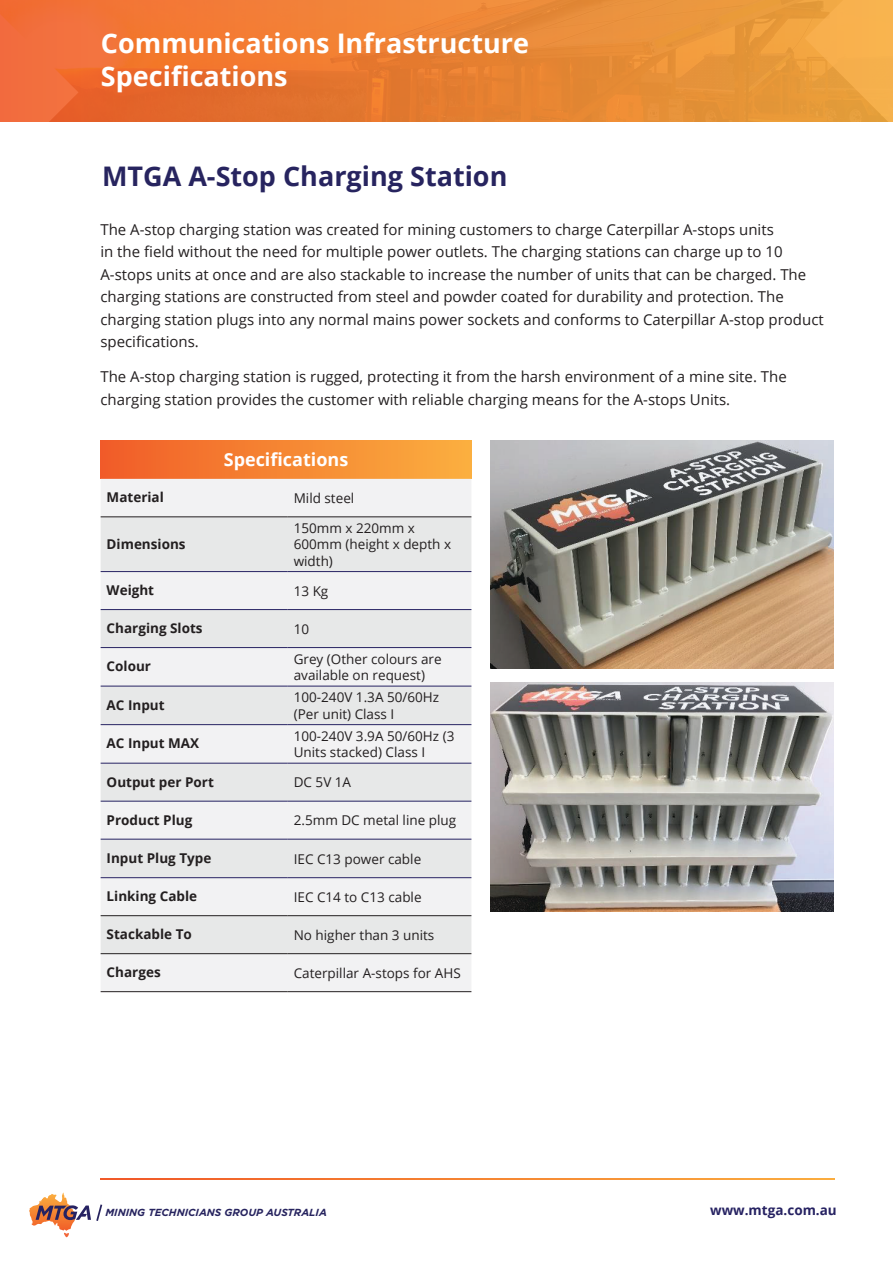
<style>
.page{position:relative;width:893px;height:1263px;background:#fff}
.page>*{position:absolute;margin:0;border:0;box-sizing:border-box;transform-origin:0 0}
.t1{font:700 27px "Open Sans";color:#fff}
.t2{font:700 27px "Open Sans";color:#27245f}
.t3{font:700 18px "Open Sans";color:#fff}
.t4{font:15px/22.5px "Open Sans";color:#231f20}
.t5{font:13.5px/16.2px "Open Sans";color:#231f20}
.t6{font:700 13.5px "Open Sans";color:#231f20}
.t7{font:700 13.5px "Open Sans";color:#262262}
.t8{font:italic 700 10.2px "Gotham";color:#27245f}
</style>
<div class="page">
<svg style="left:29px;top:1192px;width:73px;height:45px"></svg>
<svg style="left:0;top:121px;width:78px;height:1px"></svg>
<svg style="left:805px;top:121px;width:88px;height:1px"></svg>
<svg style="left:0;top:0;width:893px;height:121px;background:#eb8436"></svg>
<svg style="left:101px;top:1178px;width:733px;height:1px"></svg>
<div style="left:101px;top:441px;width:370px;height:38px;background:linear-gradient(to right,#f15d28,#fbaf3f)"></div>
<div style="left:101px;top:479px;width:370px;height:512px;background:#f2f2f3"></div>
<svg style="left:101px;top:517px;width:370px;height:436px;fill:#e7e8e8"></svg>
<hr style="left:101px;top:516px;width:187px;height:1px;background:#231f20">
<hr style="left:288px;top:516px;width:183px;height:1px;background:#231f20">
<hr style="left:101px;top:915px;width:187px;height:1px;background:#231f20">
<hr style="left:288px;top:915px;width:183px;height:1px;background:#231f20">
<hr style="left:101px;top:953px;width:187px;height:1px;background:#231f20">
<hr style="left:288px;top:953px;width:183px;height:1px;background:#231f20">
<hr style="left:101px;top:991px;width:187px;height:1px;background:#231f20">
<hr style="left:288px;top:991px;width:183px;height:1px;background:#231f20">
<hr style="left:101px;top:571px;width:187px;height:1px;background:#262262">
<hr style="left:288px;top:571px;width:183px;height:1px;background:#262262">
<hr style="left:101px;top:609px;width:187px;height:1px;background:#262262">
<hr style="left:288px;top:609px;width:183px;height:1px;background:#262262">
<hr style="left:101px;top:647px;width:187px;height:1px;background:#262262">
<hr style="left:288px;top:647px;width:183px;height:1px;background:#262262">
<hr style="left:101px;top:686px;width:187px;height:1px;background:#262262">
<hr style="left:288px;top:686px;width:183px;height:1px;background:#262262">
<hr style="left:101px;top:724px;width:187px;height:1px;background:#262262">
<hr style="left:288px;top:724px;width:183px;height:1px;background:#262262">
<hr style="left:101px;top:763px;width:187px;height:1px;background:#262262">
<hr style="left:288px;top:763px;width:183px;height:1px;background:#262262">
<hr style="left:101px;top:801px;width:187px;height:1px;background:#262262">
<hr style="left:288px;top:801px;width:183px;height:1px;background:#262262">
<hr style="left:101px;top:839px;width:187px;height:1px;background:#262262">
<hr style="left:288px;top:839px;width:183px;height:1px;background:#262262">
<hr style="left:101px;top:877px;width:187px;height:1px;background:#262262">
<hr style="left:288px;top:877px;width:183px;height:1px;background:#262262">
<img style="left:490px;top:441px;width:343px;height:227px">
<img style="left:491px;top:683px;width:342px;height:228px">
<p class="t1" style="left:101px;top:25px;width:430px">Communications Infrastructure</p>
<p class="t1" style="left:101px;top:57px;width:188px">Specifications</p>
<p class="t2" style="left:102px;top:157px;width:407px">MTGA A-Stop Charging Station</p>
<p class="t4" style="left:100px;top:218px;width:725px">The A-stop charging station was created for mining customers to charge Caterpillar A-stops units<br>in the field without the need for multiple power outlets. The charging stations can charge up to 10<br>A-stops units at once and are also stackable to increase the number of units that can be charged. The charging stations are constructed from steel and powder coated for durability and protection. The charging station plugs into any normal mains power sockets and conforms to Caterpillar A-stop product specifications.</p>
<p class="t4" style="left:100px;top:365px;width:688px">The A-stop charging station is rugged, protecting it from the harsh environment of a mine site. The charging station provides the customer with reliable charging means for the A-stops Units.</p>
<p class="t3" style="left:224px;top:447px;width:126px">Specifications</p>
<p class="t6" style="left:107px;top:488px;width:59px">Material</p>
<p class="t5" style="left:294px;top:490px;width:62px">Mild steel</p>
<p class="t6" style="left:107px;top:534px;width:80px">Dimensions</p>
<p class="t5" style="left:294px;top:520px;width:159px">150mm x 220mm x<br>600mm (height x depth x width)</p>
<p class="t6" style="left:107px;top:581px;width:49px">Weight</p>
<p class="t5" style="left:294px;top:582px;width:36px">13 Kg</p>
<p class="t6" style="left:107px;top:619px;width:97px">Charging Slots</p>
<p class="t5" style="left:294px;top:620px;width:17px">10</p>
<p class="t6" style="left:107px;top:657px;width:46px">Colour</p>
<p class="t5" style="left:294px;top:650px;width:149px">Grey (Other colours are available on request)</p>
<p class="t6" style="left:107px;top:695px;width:60px">AC Input</p>
<p class="t5" style="left:294px;top:689px;width:147px">100-240V 1.3A 50/60Hz (Per unit) Class I</p>
<p class="t6" style="left:107px;top:734px;width:94px">AC Input MAX</p>
<p class="t5" style="left:294px;top:728px;width:162px">100-240V 3.9A 50/60Hz (3<br>Units stacked) Class I</p>
<p class="t6" style="left:107px;top:772px;width:109px">Output per Port</p>
<p class="t5" style="left:294px;top:774px;width:59px">DC 5V 1A</p>
<p class="t6" style="left:107px;top:810px;width:87px">Product Plug</p>
<p class="t5" style="left:294px;top:812px;width:164px">2.5mm DC metal line plug</p>
<p class="t6" style="left:107px;top:848px;width:106px">Input Plug Type</p>
<p class="t5" style="left:294px;top:850px;width:129px">IEC C13 power cable</p>
<p class="t6" style="left:107px;top:887px;width:92px">Linking Cable</p>
<p class="t5" style="left:294px;top:888px;width:129px">IEC C14 to C13 cable</p>
<p class="t6" style="left:107px;top:925px;width:87px">Stackable To</p>
<p class="t5" style="left:294px;top:926px;width:142px">No higher than 3 units</p>
<p class="t6" style="left:107px;top:963px;width:56px">Charges</p>
<p class="t5" style="left:294px;top:964px;width:169px">Caterpillar A-stops for AHS</p>
<p class="t8" style="left:105px;top:1206px;width:223px">MINING TECHNICIANS GROUP AUSTRALIA</p>
<p class="t7" style="left:710px;top:1201px;width:128px">www.mtga.com.au</p>
</div>
